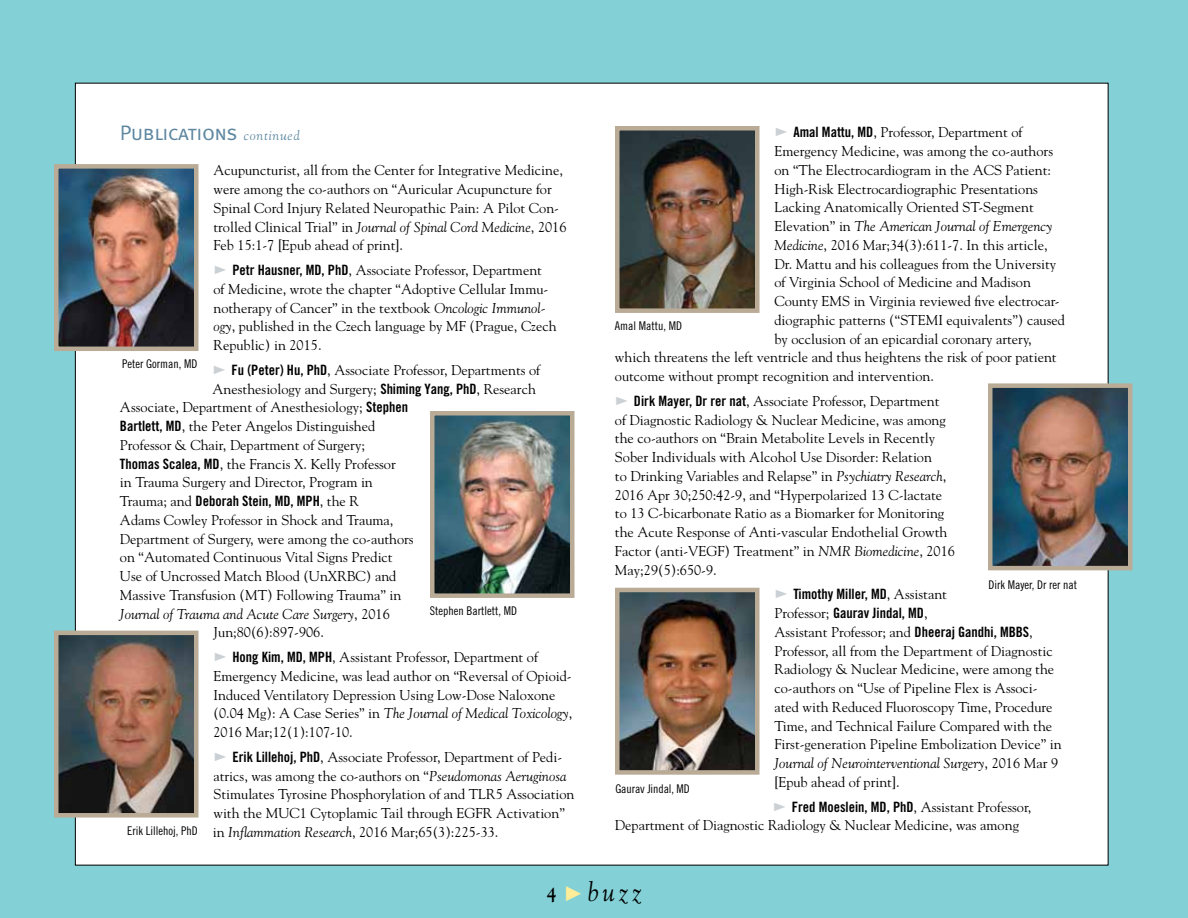
<style>
.page{position:relative;width:1188px;height:918px;background:#83d1d6}
.page>*{position:absolute;margin:0;border:0;box-sizing:border-box;transform-origin:0 0}
.t1{font:italic 27px "Goudy";color:#000;scale:.9 1}
.t2{font:21px "Meta Normal Caps";letter-spacing:-.025em;color:#5d87a1}
.t3{font:14.25px/18.8px "Goudy";color:#000}
.t4{font:14.25px/18.8px "Trade Gothic Bold Cond Twenty";color:#000}
.t5{font:italic 14.25px "Goudy";color:#000}
.t6{font:12px "Trade Gothic Cond Eighteen";color:#000}
.s1{font-family:"Goudy";font-style:italic;font-size:13.5px}
.s2{font-style:italic}
.s3{font-family:"Trade Gothic Bold Cond Twenty"}
.s4{font-family:"Goudy"}
.s5{font-style:normal}
.s6{font-weight:700;font-style:normal;font-size:19.5px}
</style>
<div class="page">
<div style="left:75px;top:83px;width:1033px;height:782px;background:#fff"></div>
<img style="left:59px;top:169px;width:135px;height:177px">
<div style="left:54px;top:164px;width:145px;height:187px;border:4px solid #b9ab96"></div>
<img style="left:435px;top:416px;width:134px;height:177px">
<div style="left:430px;top:411px;width:144px;height:187px;border:4px solid #b9ab96"></div>
<img style="left:59px;top:636px;width:135px;height:177px">
<div style="left:54px;top:631px;width:145px;height:187px;border:4px solid #b9ab96"></div>
<img style="left:620px;top:131px;width:135px;height:177px">
<div style="left:615px;top:126px;width:145px;height:187px;border:4px solid #b9ab96"></div>
<img style="left:993px;top:388px;width:134px;height:177px">
<div style="left:988px;top:383px;width:144px;height:187px;border:4px solid #b9ab96"></div>
<img style="left:620px;top:593px;width:135px;height:177px">
<div style="left:615px;top:588px;width:145px;height:187px;border:4px solid #b9ab96"></div>
<h2 class="t2" style="left:120px;top:120px;width:181px">Publications <span class="s1">continued</span></h2>
<p class="t3" style="left:214px;top:161px;width:355px">Acupuncturist, all from the Center for Integrative Medicine, were among the co-authors on “Auricular Acupuncture for Spinal Cord Injury Related Neuropathic Pain: A Pilot Con&shy;trolled Clinical Trial” in <span class="s2">Journal of Spinal Cord Medicine</span>, 2016<br>Feb 15:1-7 [Epub ahead of print].</p>
<p class="t3" style="left:214px;top:260px;width:345px;text-indent:19px"><span class="s3">Petr Hausner, MD, PhD</span>, Associate Professor, Department of Medicine, wrote the chapter “Adoptive Cellular Immu&shy;notherapy of Cancer” in the textbook <span class="s2">Oncologic Immunol&shy;ogy</span>, published in the Czech language by MF (Prague, Czech Republic) in 2015.</p>
<p class="t3" style="left:232px;top:360px;width:310px"><span class="s3">Fu (Peter) Hu, PhD</span>, Associate Professor, Departments of</p>
<p class="t3" style="left:213px;top:379px;width:325px">Anesthesiology and Surgery; <span class="s3">Shiming Yang, PhD</span>, Research</p>
<p class="t3" style="left:120px;top:398px;width:290px">Associate, Department of Anesthesiology; <span class="s3">Stephen</span></p>
<p class="t3" style="left:120px;top:416px;width:257px"><span class="s3">Bartlett, MD</span>, the Peter Angelos Distinguished</p>
<p class="t3" style="left:120px;top:435px;width:246px">Professor &amp; Chair, Department of Surgery;</p>
<p class="t3" style="left:120px;top:454px;width:277px"><span class="s3">Thomas Scalea, MD</span>, the Francis X. Kelly Professor</p>
<p class="t3" style="left:120px;top:473px;width:254px">in Trauma Surgery and Director, Program in</p>
<p class="t4" style="left:120px;top:492px;width:241px"><span class="s4">Trauma; and</span> Deborah Stein, MD, MPH<span class="s4">, the R</span></p>
<p class="t3" style="left:120px;top:510px;width:275px">Adams Cowley Professor in Shock and Trauma,</p>
<p class="t3" style="left:120px;top:529px;width:295px">Department of Surgery, were among the co-authors</p>
<p class="t3" style="left:120px;top:548px;width:274px">on “Automated Continuous Vital Signs Predict</p>
<p class="t3" style="left:120px;top:566px;width:278px">Use of Uncrossed Match Blood (UnXRBC) and</p>
<p class="t3" style="left:120px;top:585px;width:283px">Massive Transfusion (MT) Following Trauma” in</p>
<p class="t5" style="left:120px;top:605px;width:271px">Journal of Trauma and Acute Care Surgery<span class="s5">, 2016</span></p>
<p class="t3" style="left:214px;top:623px;width:112px">Jun;80(6):897-906.</p>
<p class="t3" style="left:214px;top:647px;width:360px;text-indent:19px"><span class="s3">Hong Kim, MD, MPH</span>, Assistant Professor, Department of Emergency Medicine, was lead author on “Reversal of Opioid-Induced Ventilatory Depression Using Low-Dose Naloxone (0.04 Mg): A Case Series” in <span class="s2">The Journal of Medical Toxicology</span>, 2016 Mar;12(1):107-10.</p>
<p class="t3" style="left:213px;top:747px;width:363px;text-indent:20px"><span class="s3">Erik Lillehoj, PhD</span>, Associate Professor, Department of Pedi&shy;atrics, was among the co-authors on “<span class="s2">Pseudomonas Aeruginosa </span>Stimulates Tyrosine Phosphorylation of and TLR5 Association with the MUC1 Cytoplamic Tail through EGFR Activation” in <span class="s2">Inflammation Research</span>, 2016 Mar;65(3):225-33.</p>
<p class="t6" style="left:122px;top:357px;width:77px">Peter Gorman, MD</p>
<p class="t6" style="left:430px;top:604px;width:89px">Stephen Bartlett, MD</p>
<p class="t6" style="left:127px;top:823px;width:72px">Erik Lillehoj, PhD</p>
<p class="t3" style="left:793px;top:123px;width:231px"><span class="s3">Amal Mattu, MD</span>, Professor, Department of</p>
<p class="t3" style="left:774px;top:141px;width:280px">Emergency Medicine, was among the co-authors</p>
<p class="t3" style="left:774px;top:160px;width:278px">on “The Electrocardiogram in the ACS Patient:</p>
<p class="t3" style="left:774px;top:179px;width:265px">High-Risk Electrocardiographic Presentations</p>
<p class="t3" style="left:774px;top:198px;width:261px">Lacking Anatomically Oriented ST-Segment</p>
<p class="t5" style="left:774px;top:218px;width:279px"><span class="s5">Elevation” in</span> The American Journal of Emergency</p>
<p class="t3" style="left:774px;top:235px;width:275px"><span class="s2">Medicine</span>, 2016 Mar;34(3):611-7. In this article,</p>
<p class="t3" style="left:774px;top:254px;width:283px">Dr. Mattu and his colleagues from the University</p>
<p class="t3" style="left:774px;top:273px;width:258px">of Virginia School of Medicine and Madison</p>
<p class="t3" style="left:774px;top:291px;width:287px">County EMS in Virginia reviewed five electrocar-</p>
<p class="t3" style="left:774px;top:310px;width:292px">diographic patterns (“STEMI equivalents”) caused</p>
<p class="t3" style="left:774px;top:329px;width:259px">by occlusion of an epicardial coronary artery,</p>
<p class="t3" style="left:615px;top:348px;width:443px">which threatens the left ventricle and thus heightens the risk of poor patient</p>
<p class="t3" style="left:615px;top:366px;width:321px">outcome without prompt recognition and intervention.</p>
<p class="t3" style="left:615px;top:391px;width:341px;text-indent:19px"><span class="s3">Dirk Mayer, Dr rer nat</span>, Associate Professor, Department<br>of Diagnostic Radiology &amp; Nuclear Medicine, was among the co-authors on “Brain Metabolite Levels in Recently Sober Individuals with Alcohol Use Disorder: Relation<br>to Drinking Variables and Relapse” in <span class="s2">Psychiatry Research</span>, 2016 Apr 30;250:42-9, and “Hyperpolarized 13 C-lactate to 13 C-bicarbonate Ratio as a Biomarker for Monitoring the Acute Response of Anti-vascular Endothelial Growth Factor (anti-VEGF) Treatment” in <span class="s2">NMR Biomedicine</span>, 2016<br>May;29(5):650-9.</p>
<p class="t4" style="left:774px;top:585px;width:174px;text-indent:19px">Timothy Miller, MD<span class="s4">, Assistant<br>Professor;</span> Gaurav Jindal, MD<span class="s4">,</span></p>
<p class="t3" style="left:774px;top:622px;width:289px">Assistant Professor; and <span class="s3">Dheeraj Gandhi, MBBS</span>, Professor, all from the Department of Diagnostic Radiology &amp; Nuclear Medicine, were among the co-authors on “Use of Pipeline Flex is Associ&shy;ated with Reduced Fluoroscopy Time, Procedure Time, and Technical Failure Compared with the First-generation Pipeline Embolization Device” in <span class="s2">Journal of Neurointerventional Surgery</span>, 2016 Mar 9 [Epub ahead of print].</p>
<p class="t3" style="left:615px;top:797px;width:418px;text-indent:177px"><span class="s3">Fred Moeslein, MD, PhD</span>, Assistant Professor,<br>Department of Diagnostic Radiology &amp; Nuclear Medicine, was among</p>
<p class="t6" style="left:615px;top:319px;width:69px">Amal Mattu, MD</p>
<p class="t6" style="left:988px;top:578px;width:90px">Dirk Mayer, Dr rer nat</p>
<p class="t6" style="left:615px;top:782px;width:76px">Gaurav Jindal, MD</p>
<h1 class="t1" style="left:547px;top:875px;width:107px"><span class="s6">4</span> buzz</h1>
</div>
